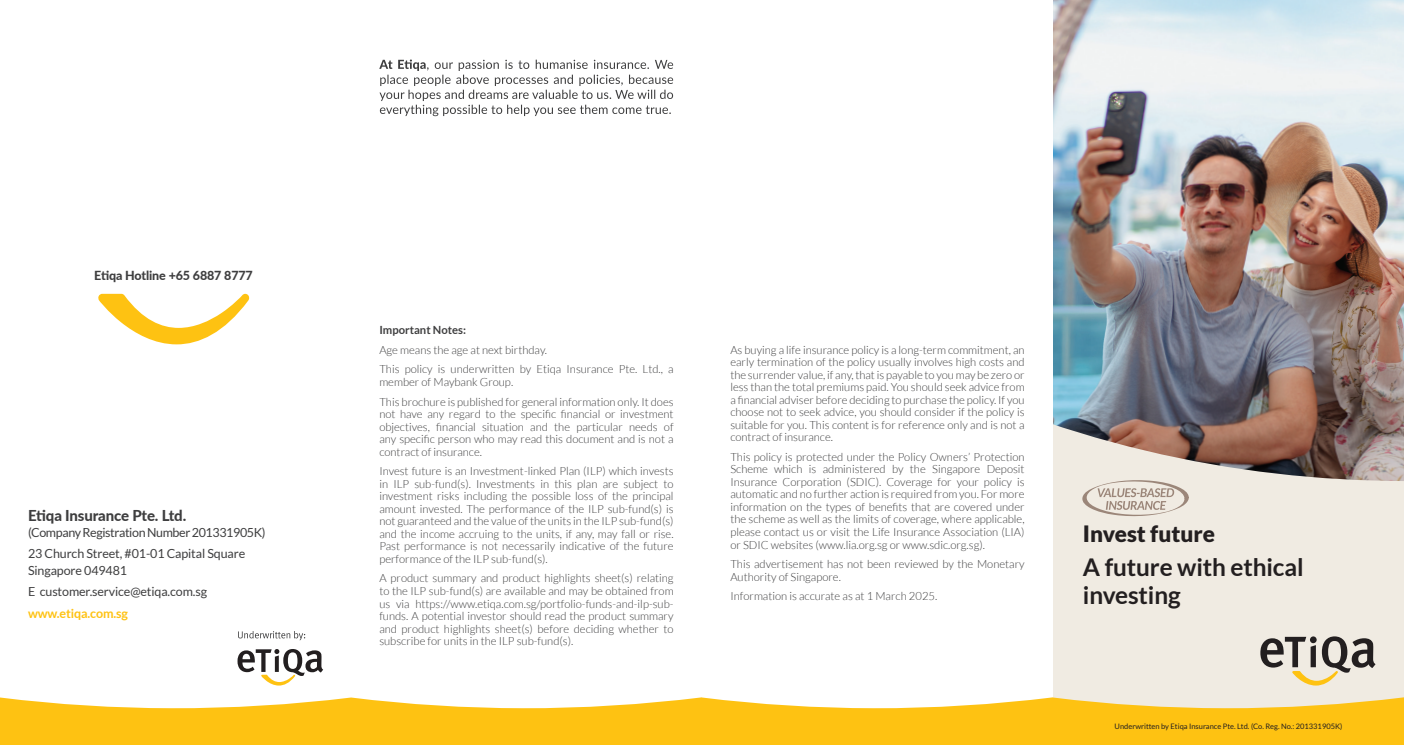
<style>
.page{position:relative;width:1404px;height:745px;background:#fff}
.page>*{position:absolute;margin:0;border:0;box-sizing:border-box;transform-origin:0 0}
.t1{font:700 24.38px/28.8px "Lato";letter-spacing:-.005em;color:#231f20}
.t2{font:900 22.5px "Lato";color:#231f20}
.t3{font:800 15px "Lato";letter-spacing:-.01em;color:#3e3e3f}
.t4{font:12.5px/21.5px "Lato";letter-spacing:-.03em;color:#3e3e3f}
.t5{font:12.5px/21.5px "Lato";letter-spacing:-.01em;color:#3e3e3f}
.t6{font:800 12.5px "Lato";letter-spacing:-.01em;color:#3e3e3f}
.t7{font:700 12.5px "Lato";letter-spacing:-.01em;color:#fec212}
.t8{font:300 11.25px/12.5px "Lato";color:#3e3e3f;text-align:justify}
.t9{font:700 11.25px "Lato";color:#3e3e3f}
.t10{font:7.5px "Lato";color:#231f20}
</style>
<div class="page">
<img style="left:1053px;top:0;width:350px;height:370px">
<svg style="left:1053px;top:370px;width:350px;height:326px;background:#cbc3bc"></svg>
<svg style="left:1260px;top:636px;width:115px;height:49px;background:#b5aea1"></svg>
<svg style="left:1309px;top:636px;width:7px;height:6px"></svg>
<svg style="left:0;top:696px;width:1403px;height:48px;background:#fdcc3b"></svg>
<svg style="left:238px;top:631px;width:67px;height:9px"></svg>
<svg style="left:237px;top:649px;width:86px;height:36px"></svg>
<svg style="left:98px;top:293px;width:151px;height:51px"></svg>
<svg style="left:379px;top:59px;width:294px;height:57px"></svg>
<svg style="left:1081px;top:479px;width:107px;height:37px;background:#dbd2c8"></svg>
<p class="t6" style="left:94px;top:266px;width:160px">Etiqa Hotline +65 6887 8777</p>
<h3 class="t3" style="left:28px;top:503px;width:160px">Etiqa Insurance Pte. Ltd.</h3>
<p class="t4" style="left:28px;top:521px;width:239px">(Company Registration Number 201331905K)<br>23 Church Street, #01-01 Capital Square</p>
<p class="t5" style="left:28px;top:559px;width:180px">Singapore 049481<br>E customer.service@etiqa.com.sg</p>
<p class="t7" style="left:28px;top:605px;width:101px">www.etiqa.com.sg</p>
<p class="t9" style="left:379px;top:323px;width:88px">Important Notes:</p>
<p class="t8" style="left:379px;top:340px;width:296px;line-height:19.6px">Age means the age at next birthday.<br>This policy is underwritten by Etiqa Insurance Pte. Ltd., a</p>
<p class="t8" style="left:379px;top:372px;width:296px;line-height:19.6px">member of Maybank Group.<br>This brochure is published for general information only. It does</p>
<p class="t8" style="left:379px;top:407px;width:296px">not have any regard to the specific financial or investment objectives, financial situation and the particular needs of any specific person who may read this document and is not a contract of insurance.</p>
<p class="t8" style="left:379px;top:464px;width:296px">Invest future is an Investment-linked Plan (ILP) which invests in ILP sub-fund(s). Investments in this plan are subject to investment risks including the possible loss of the principal amount invested. The performance of the ILP sub-fund(s) is not guaranteed and the value of the units in the ILP sub-fund(s) and the income accruing to the units, if any, may fall or rise.<br>Past performance is not necessarily indicative of the future performance of the ILP sub-fund(s).</p>
<p class="t8" style="left:379px;top:572px;width:296px">A product summary and product highlights sheet(s) relating to the ILP sub-fund(s) are available and may be obtained from us via https://www.etiqa.com.sg/portfolio-funds-and-ilp-sub&shy;funds. A potential investor should read the product summary and product highlights sheet(s) before deciding whether to subscribe for units in the ILP sub-fund(s).</p>
<p class="t8" style="left:730px;top:343px;width:296px">As buying a life insurance policy is a long-term commitment, an early termination of the policy usually involves high costs and the surrender value, if any, that is payable to you may be zero or less than the total premiums paid. You should seek advice from a financial adviser before deciding to purchase the policy. If you choose not to seek advice, you should consider if the policy is suitable for you. This content is for reference only and is not a contract of insurance.</p>
<p class="t8" style="left:730px;top:450px;width:296px">This policy is protected under the Policy Owners’ Protection Scheme which is administered by the Singapore Deposit Insurance Corporation (SDIC). Coverage for your policy is automatic and no further action is required from you. For more information on the types of benefits that are covered under the scheme as well as the limits of coverage, where applicable, please contact us or visit the Life Insurance Association (LIA) or SDIC websites (www.lia.org.sg or www.sdic.org.sg).</p>
<p class="t8" style="left:730px;top:557px;width:296px">This advertisement has not been reviewed by the Monetary<br>Authority of Singapore.</p>
<p class="t8" style="left:730px;top:589px;width:208px">Information is accurate as at 1 March 2025.</p>
<h2 class="t2" style="left:1082px;top:520px;width:134px">Invest future</h2>
<h1 class="t1" style="left:1082px;top:551px;width:222px">A future with ethical investing</h1>
<p class="t10" style="left:1114px;top:721px;width:229px">Underwritten by Etiqa Insurance Pte. Ltd. (Co. Reg. No.: 201331905K)</p>
</div>
